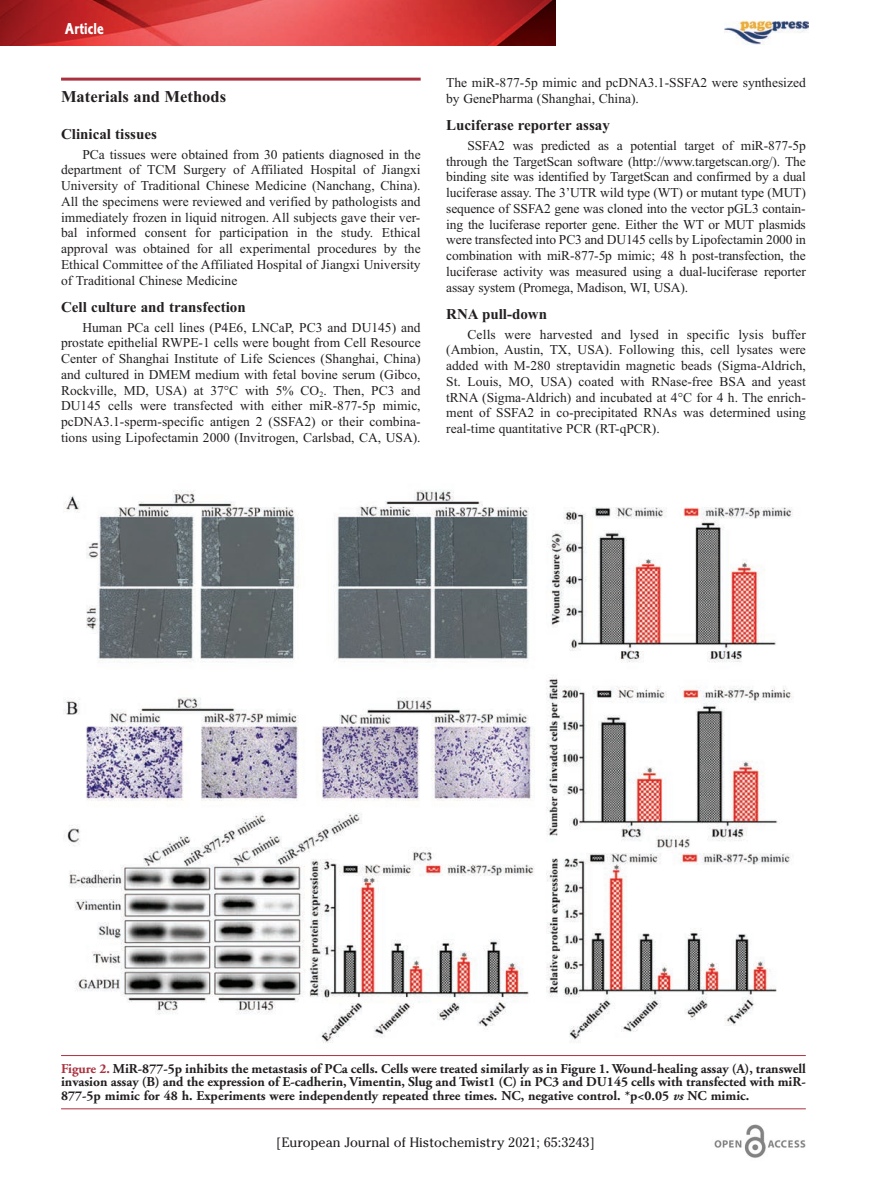
<style>
.page{position:relative;width:889px;height:1192px;background:#fff}
.page>*{position:absolute;margin:0;border:0;box-sizing:border-box;transform-origin:0 0}
.t1{font:700 16.5px "Times New Roman";color:#231f20}
.t2{font:16.5px "Corinthian Bold Condensed Plain";color:#fff}
.t3{font:700 15px "Times New Roman";color:#231f20}
.t4{font:13.5px/15.8px "Times New Roman";color:#231f20;text-align:justify}
.t5{font:700 13.5px/13.5px "Adobe Garamond";color:#231f20;text-align:justify}
.t6{font:13.5px "Cheltenham";color:#231f20}
.s1{color:#aa323f}
.s2{font-style:italic}
</style>
<div class="page">
<svg style="left:0;top:0;width:555px;height:46px;background:#cb3b3c"></svg>
<img style="left:714px;top:1124px;width:91px;height:34px">
<img style="left:724px;top:20px;width:84px;height:24px">
<hr style="left:61px;top:78px;width:359px;height:3px;background:#aa323f">
<hr style="left:61px;top:1055px;width:744px;height:1px;background:#aa323f">
<hr style="left:61px;top:1108px;width:744px;height:1px;background:#aa323f">
<img style="left:63px;top:490px;width:731px;height:553px">
<p class="t2" style="left:65px;top:23px;width:40px">Article</p>
<p class="t1" style="left:61px;top:87px;width:166px">Materials and Methods</p>
<p class="t3" style="left:61px;top:125px;width:97px">Clinical tissues</p>
<p class="t4" style="left:61px;top:146px;width:361px;text-indent:21px">PCa tissues were obtained from 30 patients diagnosed in the department of TCM Surgery of Affiliated Hospital of Jiangxi University of Traditional Chinese Medicine (Nanchang, China).<br>All the specimens were reviewed and verified by pathologists and immediately frozen in liquid nitrogen. All subjects gave their ver&shy;bal informed consent for participation in the study. Ethical approval was obtained for all experimental procedures by the Ethical Committee of the Affiliated Hospital of Jiangxi University of Traditional Chinese Medicine</p>
<p class="t3" style="left:61px;top:298px;width:186px">Cell culture and transfection</p>
<p class="t4" style="left:61px;top:319px;width:361px;text-indent:21px">Human PCa cell lines (P4E6, LNCaP, PC3 and DU145) and prostate epithelial RWPE-1 cells were bought from Cell Resource Center of Shanghai Institute of Life Sciences (Shanghai, China) and cultured in DMEM medium with fetal bovine serum (Gibco, Rockville, MD, USA) at 37°C with 5% CO<sub>2</sub>. Then, PC3 and DU145 cells were transfected with either miR-877-5p mimic, pcDNA3.1-sperm-specific antigen 2 (SSFA2) or their combina&shy;tions using Lipofectamin 2000 (Invitrogen, Carlsbad, CA, USA).</p>
<p class="t4" style="left:446px;top:74px;width:361px">The miR-877-5p mimic and pcDNA3.1-SSFA2 were synthesized by GenePharma (Shanghai, China).</p>
<p class="t3" style="left:446px;top:116px;width:165px">Luciferase reporter assay</p>
<p class="t4" style="left:446px;top:137px;width:361px;text-indent:21px">SSFA2 was predicted as a potential target of miR-877-5p through the TargetScan software (http://www.targetscan.org/). The binding site was identified by TargetScan and confirmed by a dual luciferase assay. The 3’UTR wild type (WT) or mutant type (MUT) sequence of SSFA2 gene was cloned into the vector pGL3 contain&shy;ing the luciferase reporter gene. Either the WT or MUT plasmids were transfected into PC3 and DU145 cells by Lipofectamin 2000 in combination with miR-877-5p mimic; 48 h post-transfection, the luciferase activity was measured using a dual-luciferase reporter assay system (Promega, Madison, WI, USA).</p>
<p class="t3" style="left:446px;top:305px;width:102px">RNA pull-down</p>
<p class="t4" style="left:446px;top:326px;width:361px;text-indent:21px">Cells were harvested and lysed in specific lysis buffer (Ambion, Austin, TX, USA). Following this, cell lysates were added with M-280 streptavidin magnetic beads (Sigma-Aldrich, St. Louis, MO, USA) coated with RNase-free BSA and yeast tRNA (Sigma-Aldrich) and incubated at 4°C for 4 h. The enrich&shy;ment of SSFA2 in co-precipitated RNAs was determined using real-time quantitative PCR (RT-qPCR).</p>
<p class="t5" style="left:61px;top:1063px;width:746px"><span class="s1">Figure 2.</span> MiR-877-5p inhibits the metastasis of PCa cells. Cells were treated similarly as in Figure 1. Wound-healing assay (A), transwell invasion assay (B) and the expression of E-cadherin, Vimentin, Slug and Twist1 (C) in PC3 and DU145 cells with transfected with miR-877-5p mimic for 48 h. Experiments were independently repeated three times. NC, negative control. *p&lt;0.05 <span class="s2">vs</span> NC mimic.</p>
<p class="t6" style="left:276px;top:1134px;width:320px">[European Journal of Histochemistry 2021; 65:3243]</p>
</div>
